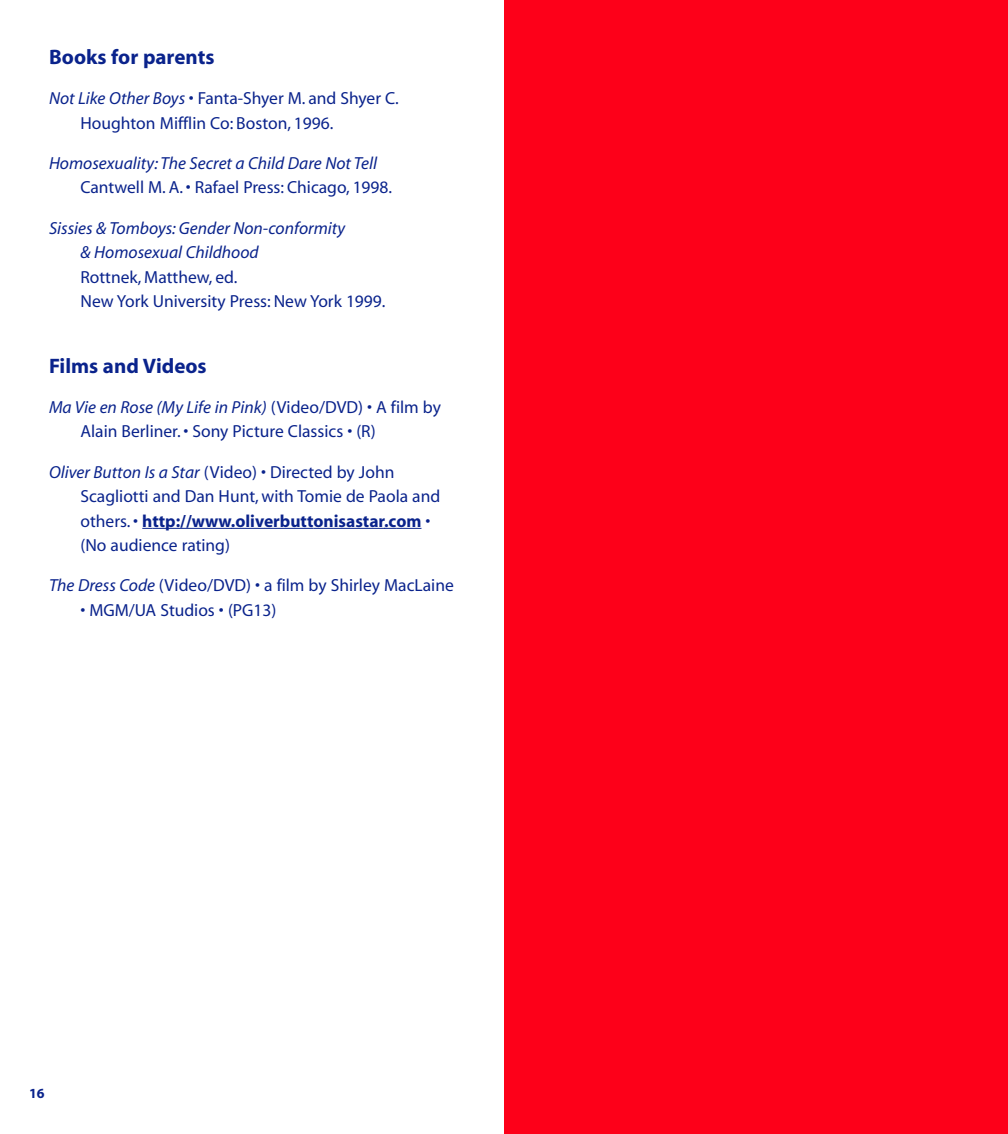
<style>
.page{position:relative;width:1008px;height:1134px;background:#fff}
.page>*{position:absolute;margin:0;border:0;box-sizing:border-box;transform-origin:0 0}
.t1{font:700 21px "Myriad";color:#0a238c}
.t2{font:17.5px/24.5px "Myriad";color:#0a238c}
.t3{font:italic 17.5px/24.5px "Myriad";color:#0a238c}
.t4{font:700 14px "Myriad";color:#0a238c}
.s1{font-style:italic}
.s2{font-weight:700}
</style>
<div class="page">
<hr style="left:152px;top:528px;width:80px;height:1px;background:#0a238c">
<hr style="left:231px;top:528px;width:33px;height:1px;background:#0a238c">
<hr style="left:264px;top:528px;width:49px;height:1px;background:#0a238c">
<hr style="left:313px;top:528px;width:72px;height:1px;background:#0a238c">
<svg style="left:385px;top:528px;width:36px;height:1px"></svg>
<div style="left:504px;top:0;width:504px;height:1134px;background:#fd0019"></div>
<p class="t1" style="left:49px;top:49px;width:167px">Books for parents</p>
<p class="t2" style="left:81px;top:87px;width:320px;text-indent:-32px"><span class="s1">Not Like Other Boys</span> • Fanta-Shyer M. and Shyer C.<br>Houghton Mifflin Co: Boston, 1996.</p>
<p class="t3" style="left:49px;top:152px;width:330px">Homosexuality: The Secret a Child Dare Not Tell</p>
<p class="t2" style="left:80px;top:177px;width:313px">Cantwell M. A. • Rafael Press: Chicago, 1998.</p>
<p class="t3" style="left:80px;top:217px;width:266px;text-indent:-32px">Sissies &amp; Tomboys: Gender Non-conformity &amp; Homosexual Childhood</p>
<p class="t2" style="left:80px;top:266px;width:307px">Rottnek, Matthew, ed.<br>New York University Press: New York 1999.</p>
<p class="t1" style="left:49px;top:358px;width:159px">Films and Videos</p>
<p class="t2" style="left:80px;top:396px;width:362px;text-indent:-31px"><span class="s1">Ma Vie en Rose (My Life in Pink)</span> (Video/DVD) • A film by<br>Alain Berliner. • Sony Picture Classics • (R)</p>
<p class="t2" style="left:80px;top:461px;width:361px;text-indent:-31px"><span class="s1">Oliver Button Is a Star</span> (Video) • Directed by John Scagliotti and Dan Hunt, with Tomie de Paola and others. • <span class="s2">http://www.oliverbuttonisastar.com</span> • (No audience rating)</p>
<p class="t2" style="left:49px;top:575px;width:406px"><span class="s1">The Dress Code</span> (Video/DVD) • a film by Shirley MacLaine</p>
<p class="t2" style="left:80px;top:599px;width:198px">• MGM/UA Studios • (PG13)</p>
<p class="t4" style="left:29px;top:1088px;width:17px">16</p>
</div>
